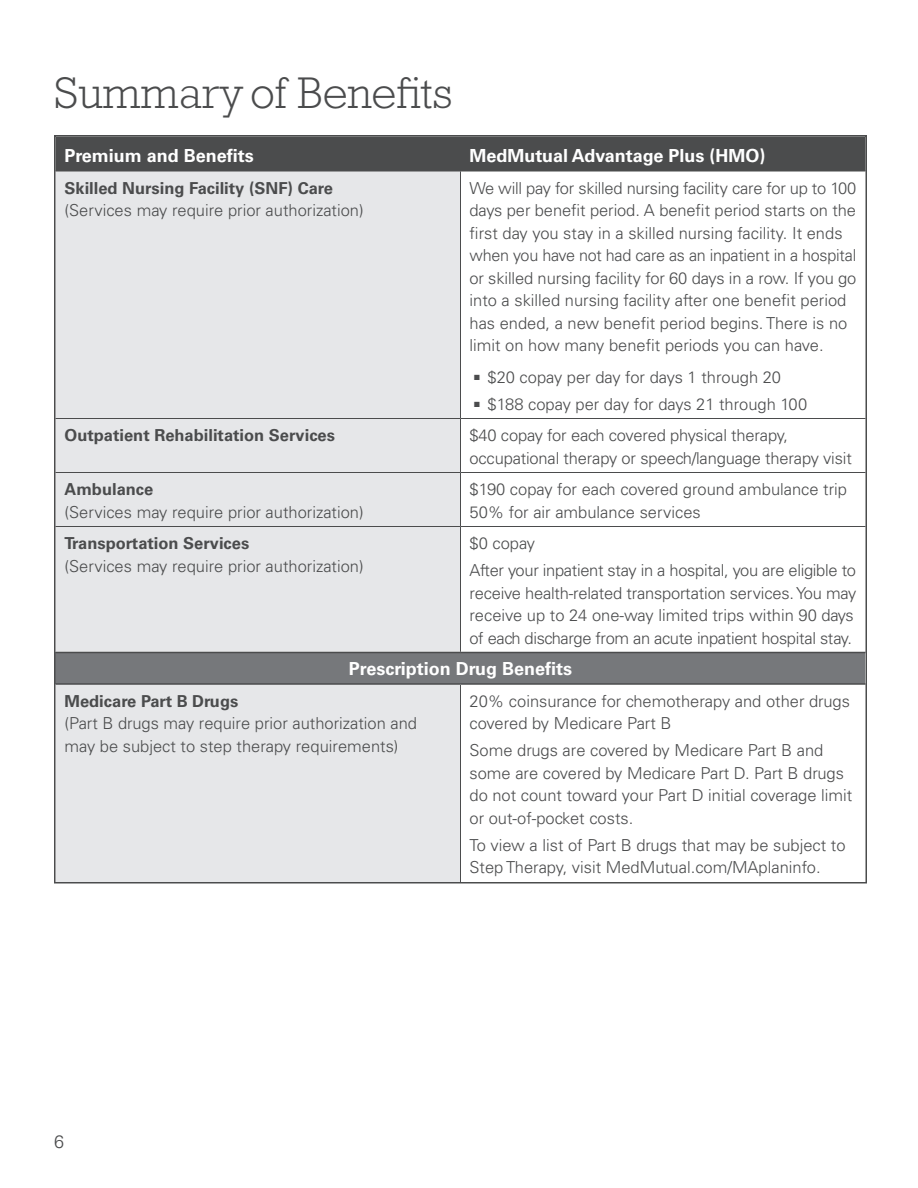
<style>
.page{position:relative;width:918px;height:1188px;background:#fff}
.page>*{position:absolute;margin:0;border:0;box-sizing:border-box;transform-origin:0 0}
.t1{font:300 45px "Rockwell Std";color:#4b4c4d}
.t2{font:700 18px "Univers LT Std";color:#fff}
.t3{font:300 18px "Univers LT Std";color:#4b4c4d}
.t4{font:300 16.5px/22.5px "Univers LT Std";color:#4b4c4d}
.t5{font:300 16.5px/22.5px "Univers LT Std";letter-spacing:-.02em;color:#4b4c4d}
.t6{font:700 16.5px "Univers LT Std";color:#4b4c4d}
</style>
<div class="page">
<div style="left:57px;top:138px;width:807px;height:33px;background:#4b4c4d"></div>
<div style="left:57px;top:172px;width:403px;height:709px;background:#e6e7e9"></div>
<div style="left:56px;top:652px;width:810px;height:32px;background:#76787b"></div>
<hr style="left:56px;top:171px;width:404px;height:1px;background:#4b4c4d">
<hr style="left:460px;top:171px;width:406px;height:1px;background:#4b4c4d">
<hr style="left:460px;top:171px;width:1px;height:247px;background:#4b4c4d">
<hr style="left:56px;top:418px;width:404px;height:1px;background:#4b4c4d">
<hr style="left:460px;top:418px;width:406px;height:1px;background:#4b4c4d">
<hr style="left:460px;top:419px;width:1px;height:53px;background:#4b4c4d">
<hr style="left:460px;top:473px;width:1px;height:53px;background:#4b4c4d">
<hr style="left:460px;top:527px;width:1px;height:125px;background:#4b4c4d">
<hr style="left:460px;top:685px;width:1px;height:197px;background:#4b4c4d">
<hr style="left:56px;top:472px;width:404px;height:1px;background:#4b4c4d">
<hr style="left:460px;top:472px;width:406px;height:1px;background:#4b4c4d">
<hr style="left:56px;top:526px;width:404px;height:1px;background:#4b4c4d">
<hr style="left:460px;top:526px;width:406px;height:1px;background:#4b4c4d">
<hr style="left:56px;top:652px;width:404px;height:1px;background:#4b4c4d">
<hr style="left:460px;top:652px;width:406px;height:1px;background:#4b4c4d">
<hr style="left:56px;top:683px;width:404px;height:2px;background:#4b4c4d">
<hr style="left:460px;top:683px;width:406px;height:2px;background:#4b4c4d">
<h1 class="t1" style="left:54px;top:67px;width:400px">Summary of Benefits</h1>
<p class="t2" style="left:64px;top:145px;width:191px">Premium and Benefits</p>
<p class="t2" style="left:470px;top:145px;width:297px">MedMutual Advantage Plus (HMO)</p>
<p class="t6" style="left:64px;top:178px;width:270px">Skilled Nursing Facility (SNF) Care</p>
<p class="t4" style="left:64px;top:199px;width:301px">(Services may require prior authorization)</p>
<p class="t4" style="left:470px;top:176px;width:389px">We will pay for skilled nursing facility care for up to 100 days per benefit period. A benefit period starts on the first day you stay in a skilled nursing facility. It ends when you have not had care as an inpatient in a hospital or skilled nursing facility for 60 days in a row. If you go into a skilled nursing facility after one benefit period has ended, a new benefit period begins. There is no limit on how many benefit periods you can have.</p>
<p class="t4" style="left:474px;top:365px;width:309px">■ $20 copay per day for days 1 through 20</p>
<p class="t4" style="left:474px;top:392px;width:335px">■ $188 copay per day for days 21 through 100</p>
<p class="t6" style="left:64px;top:426px;width:272px">Outpatient Rehabilitation Services</p>
<p class="t4" style="left:470px;top:424px;width:384px">$40 copay for each covered physical therapy, occupational therapy or speech/language therapy visit</p>
<p class="t6" style="left:64px;top:480px;width:90px">Ambulance</p>
<p class="t4" style="left:64px;top:500px;width:301px">(Services may require prior authorization)</p>
<p class="t4" style="left:470px;top:478px;width:379px">$190 copay for each covered ground ambulance trip<br>50% for air ambulance services</p>
<p class="t4" style="left:470px;top:532px;width:67px">$0 copay</p>
<p class="t5" style="left:470px;top:559px;width:389px">After your inpatient stay in a hospital, you are eligible to receive health-related transportation services. You may receive up to 24 one-way limited trips within 90 days of each discharge from an acute inpatient hospital stay.</p>
<p class="t2" style="left:349px;top:658px;width:225px">Prescription Drug Benefits</p>
<p class="t6" style="left:64px;top:534px;width:186px">Transportation Services</p>
<p class="t4" style="left:64px;top:554px;width:301px">(Services may require prior authorization)</p>
<p class="t6" style="left:64px;top:691px;width:175px">Medicare Part B Drugs</p>
<p class="t4" style="left:64px;top:712px;width:354px">(Part B drugs may require prior authorization and may be subject to step therapy requirements)</p>
<p class="t4" style="left:470px;top:689px;width:382px">20% coinsurance for chemotherapy and other drugs covered by Medicare Part B</p>
<p class="t4" style="left:470px;top:739px;width:384px">Some drugs are covered by Medicare Part B and some are covered by Medicare Part D. Part B drugs do not count toward your Part D initial coverage limit or out-of-pocket costs.</p>
<p class="t4" style="left:470px;top:833px;width:378px">To view a list of Part B drugs that may be subject to<br>Step Therapy, visit MedMutual.com/MAplaninfo.</p>
<p class="t3" style="left:54px;top:1130px;width:12px">6</p>
</div>
